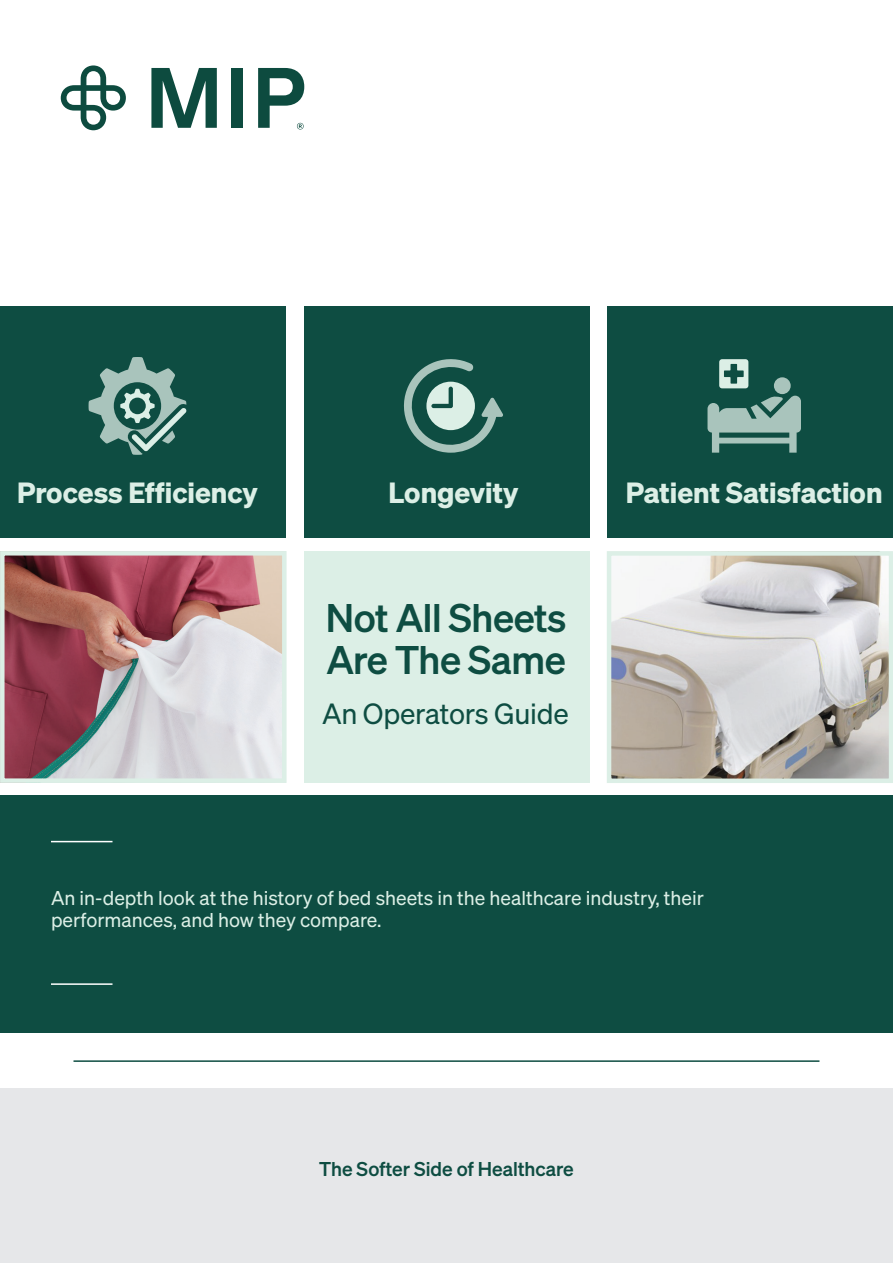
<style>
.page{position:relative;width:893px;height:1263px;background:#fff}
.page>*{position:absolute;margin:0;border:0;box-sizing:border-box;transform-origin:0 0}
.t1{font:39px/42px "Sohne Kraftig";letter-spacing:-.01em;color:#0e4d42}
.t2{font:28.5px "Sohne Dreiviertelfett";color:#dcefe6}
.t3{font:28.5px "Sohne Buch";letter-spacing:-.01em;color:#0e4d42}
.t4{font:19.5px/22.5px "Sohne Buch";color:#dcefe6}
.t5{font:19.5px "Sohne Kraftig";color:#0e4d42}
</style>
<div class="page">
<img style="left:612px;top:556px;width:276px;height:222px">
<img style="left:5px;top:556px;width:277px;height:222px">
<div style="left:0;top:307px;width:286px;height:231px;background:#0e4d42"></div>
<div style="left:304px;top:307px;width:285px;height:231px;background:#0e4d42"></div>
<div style="left:607px;top:307px;width:286px;height:231px;background:#0e4d42"></div>
<div style="left:0;top:1088px;width:893px;height:175px;background:#e6e7e9"></div>
<div style="left:304px;top:552px;width:285px;height:231px;background:#dcefe6"></div>
<svg style="left:61px;top:65px;width:65px;height:65px"></svg>
<svg style="left:151px;top:68px;width:66px;height:60px"></svg>
<div style="left:232px;top:68px;width:11px;height:60px;background:#0d4b3f"></div>
<svg style="left:258px;top:68px;width:46px;height:62px"></svg>
<hr style="left:73px;top:1060px;width:746px;height:2px;background:#0e4d42">
<div style="left:0;top:796px;width:893px;height:237px;background:#0e4d42"></div>
<hr style="left:51px;top:841px;width:61px;height:1px;background:#fff">
<hr style="left:51px;top:983px;width:61px;height:2px;background:#fff">
<svg style="left:404px;top:359px;width:99px;height:94px"></svg>
<svg style="left:89px;top:357px;width:98px;height:98px"></svg>
<div style="left:774px;top:377px;width:17px;height:17px;background:#a9c4bc;border-radius:50%"></div>
<svg style="left:719px;top:359px;width:29px;height:29px"></svg>
<svg style="left:707px;top:396px;width:94px;height:57px"></svg>
<div style="left:0;top:551px;width:287px;height:232px;border:4px solid #dcefe6"></div>
<div style="left:607px;top:551px;width:286px;height:232px;border:4px solid #dcefe6"></div>
<h2 class="t2" style="left:17px;top:475px;width:242px">Process Efficiency</h2>
<h2 class="t2" style="left:389px;top:475px;width:131px">Longevity</h2>
<h2 class="t2" style="left:626px;top:475px;width:258px">Patient Satisfaction</h2>
<h1 class="t1" style="left:326px;top:595px;width:242px">Not All Sheets<br>Are The Same</h1>
<h2 class="t3" style="left:322px;top:697px;width:248px">An Operators Guide</h2>
<p class="t4" style="left:51px;top:886px;width:654px">An in-depth look at the history of bed sheets in the healthcare industry, their performances, and how they compare.</p>
<p class="t5" style="left:319px;top:1157px;width:256px">The Softer Side of Healthcare</p>
</div>
